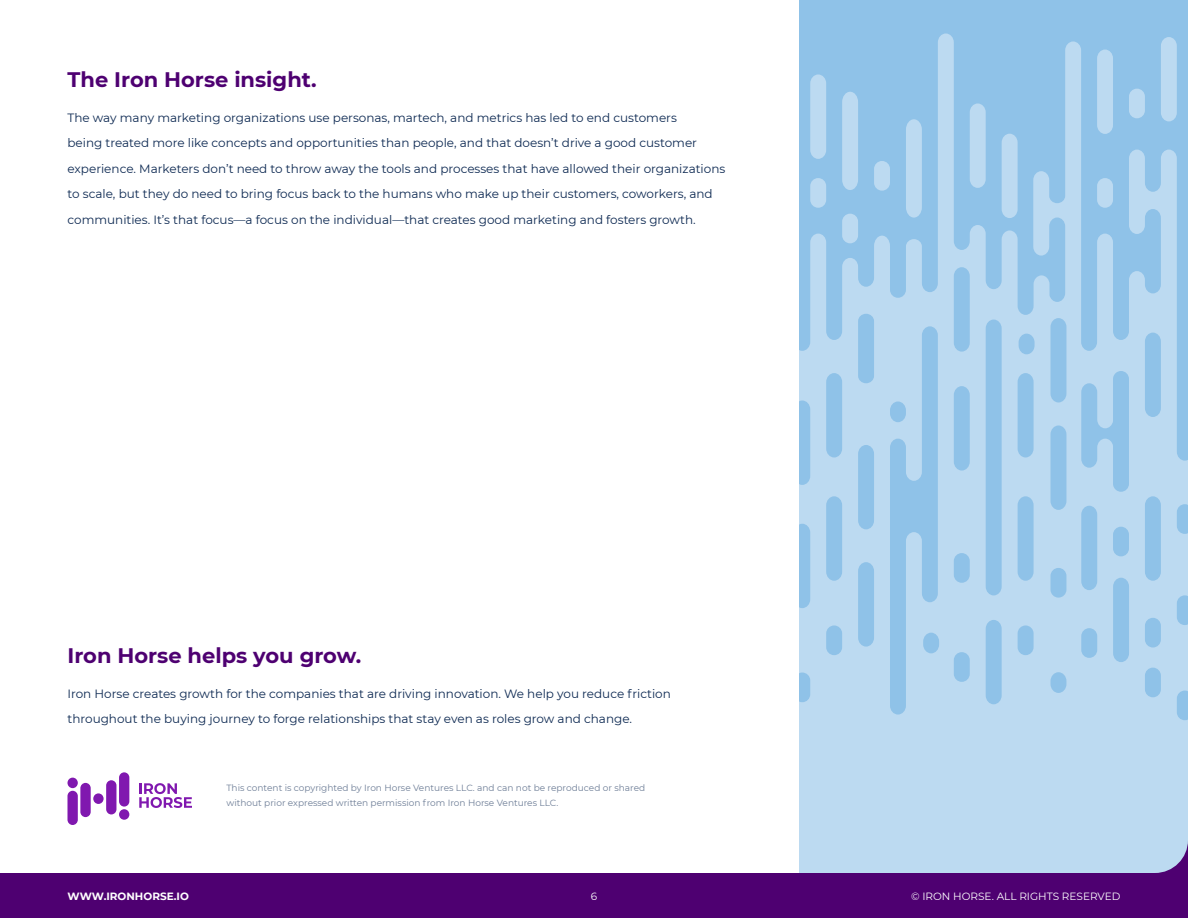
<style>
.page{position:relative;width:1188px;height:918px;background:#fff}
.page>*{position:absolute;margin:0;border:0;box-sizing:border-box;transform-origin:0 0}
.t1{font:700 21px "Montserrat";color:#4e0071}
.t2{font:12px/25.5px "Montserrat";color:#0d2952}
.t3{font:10.5px "Montserrat";color:#fff}
.t4{font:700 10.5px "Montserrat";color:#fff}
.t5{font:9px/15px "Montserrat";color:#6e7e97}
</style>
<div class="page">
<div style="left:800px;top:0;width:388px;height:918px;background:#bcdaf1"></div>
<svg style="left:800px;top:0;width:388px;height:517px;fill:#8fc2e8"></svg>
<svg style="left:1051px;top:672px;width:15px;height:21px"></svg>
<svg style="left:826px;top:496px;width:16px;height:85px"></svg>
<svg style="left:858px;top:445px;width:16px;height:84px"></svg>
<svg style="left:858px;top:562px;width:16px;height:85px"></svg>
<div style="left:826px;top:625px;width:16px;height:30px;background:#8fc2e8;border-radius:8px"></div>
<div style="left:954px;top:553px;width:16px;height:30px;background:#8fc2e8;border-radius:8px"></div>
<svg style="left:1018px;top:373px;width:16px;height:84px"></svg>
<svg style="left:1051px;top:318px;width:15px;height:84px"></svg>
<svg style="left:1051px;top:425px;width:15px;height:85px"></svg>
<svg style="left:986px;top:620px;width:16px;height:84px"></svg>
<svg style="left:1081px;top:506px;width:16px;height:84px"></svg>
<svg style="left:1145px;top:496px;width:16px;height:85px"></svg>
<svg style="left:1018px;top:496px;width:16px;height:85px"></svg>
<svg style="left:1113px;top:578px;width:16px;height:84px"></svg>
<svg style="left:1145px;top:333px;width:16px;height:84px"></svg>
<svg style="left:1019px;top:334px;width:16px;height:20px"></svg>
<svg style="left:986px;top:320px;width:16px;height:275px;background:#90c2e8"></svg>
<svg style="left:954px;top:267px;width:16px;height:85px"></svg>
<div style="left:858px;top:314px;width:16px;height:69px;background:#8fc2e8;border-radius:8px"></div>
<svg style="left:826px;top:373px;width:16px;height:84px"></svg>
<svg style="left:800px;top:524px;width:10px;height:84px"></svg>
<svg style="left:954px;top:386px;width:16px;height:85px"></svg>
<svg style="left:800px;top:673px;width:10px;height:29px"></svg>
<svg style="left:890px;top:326px;width:49px;height:389px"></svg>
<div style="left:954px;top:652px;width:16px;height:30px;background:#8fc2e8;border-radius:8px"></div>
<div style="left:1018px;top:625px;width:16px;height:30px;background:#8fc2e8;border-radius:8px"></div>
<div style="left:1051px;top:568px;width:15px;height:30px;background:#8fc2e8;border-radius:8px"></div>
<div style="left:1081px;top:628px;width:16px;height:30px;background:#8fc2e8;border-radius:8px"></div>
<svg style="left:1177px;top:595px;width:11px;height:30px"></svg>
<svg style="left:1177px;top:691px;width:11px;height:29px"></svg>
<div style="left:1145px;top:618px;width:16px;height:30px;background:#8fc2e8;border-radius:8px"></div>
<div style="left:1145px;top:668px;width:16px;height:29px;background:#8fc2e8;border-radius:8px"></div>
<div style="left:1113px;top:527px;width:16px;height:29px;background:#8fc2e8;border-radius:8px"></div>
<svg style="left:1177px;top:504px;width:11px;height:30px"></svg>
<svg style="left:800px;top:401px;width:10px;height:84px"></svg>
<svg style="left:1081px;top:371px;width:48px;height:121px"></svg>
<svg style="left:0;top:840px;width:1188px;height:78px;fill:#4e0071"></svg>
<svg style="left:139px;top:783px;width:53px;height:25px"></svg>
<svg style="left:67px;top:772px;width:62px;height:53px"></svg>
<h1 class="t1" style="left:68px;top:64px;width:251px">The Iron Horse insight.</h1>
<p class="t2" style="left:68px;top:104px;width:659px">The way many marketing organizations use personas, martech, and metrics has led to end customers<br>being treated more like concepts and opportunities than people, and that doesn’t drive a good customer experience. Marketers don’t need to throw away the tools and processes that have allowed their organizations to scale, but they do need to bring focus back to the humans who make up their customers, coworkers, and communities. It’s that focus—a focus on the individual—that creates good marketing and fosters growth.</p>
<h1 class="t1" style="left:68px;top:640px;width:295px">Iron Horse helps you grow.</h1>
<p class="t2" style="left:68px;top:680px;width:605px">Iron Horse creates growth for the companies that are driving innovation. We help you reduce friction throughout the buying journey to forge relationships that stay even as roles grow and change.</p>
<p class="t4" style="left:68px;top:888px;width:123px">WWW.IRONHORSE.IO</p>
<p class="t5" style="left:226px;top:780px;width:420px">This content is copyrighted by Iron Horse Ventures LLC. and can not be reproduced or shared without prior expressed written permission from Iron Horse Ventures LLC.</p>
<p class="t3" style="left:591px;top:889px;width:8px">6</p>
<p class="t3" style="left:911px;top:889px;width:211px">© IRON HORSE. ALL RIGHTS RESERVED</p>
</div>
